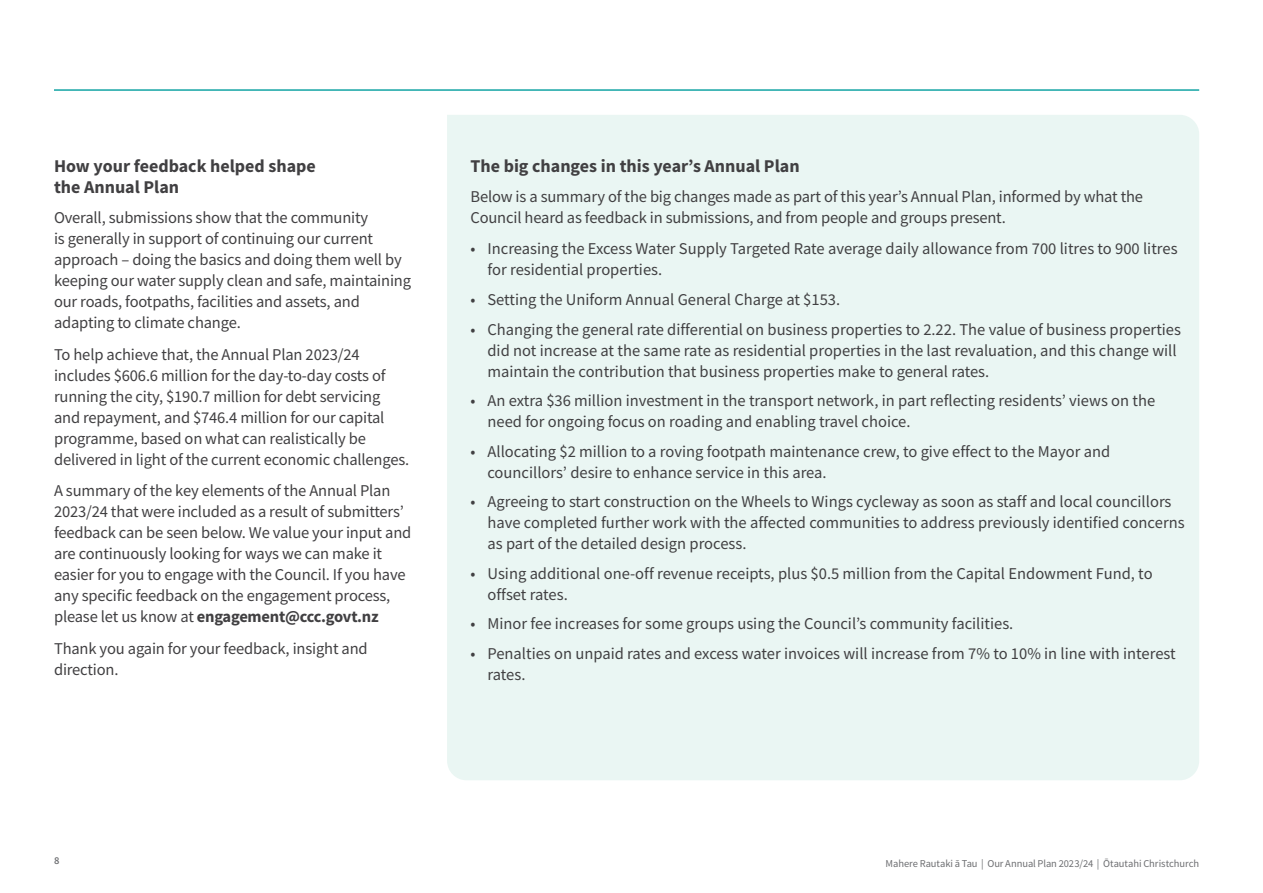
<style>
.page{position:relative;width:1263px;height:893px;background:#fff}
.page>*{position:absolute;margin:0;border:0;box-sizing:border-box;transform-origin:0 0}
.t1{font:700 18px/21px "Source Sans Pro";color:#414042}
.t2{font:16.5px/21px "Source Sans Pro";letter-spacing:-.01em;color:#414042}
.t3{font:10.5px "Source Sans Pro";letter-spacing:-.005em;color:#6d6e71}
.t4{font:600 10.5px "Source Sans Pro";color:#6d6e71}
.s1{font-weight:700}
</style>
<div class="page">
<div style="left:447px;top:115px;width:752px;height:665px;background:#eaf6f3"></div>
<hr style="left:54px;top:89px;width:1145px;height:2px;background:#13a4a4">
<p class="t1" style="left:54px;top:156px;width:263px">How your feedback helped shape the Annual Plan</p>
<p class="t2" style="left:54px;top:207px;width:359px">Overall, submissions show that the community<br>is generally in support of continuing our current approach – doing the basics and doing them well by keeping our water supply clean and safe, maintaining our roads, footpaths, facilities and assets, and adapting to climate change.</p>
<p class="t2" style="left:54px;top:344px;width:357px">To help achieve that, the Annual Plan 2023/24 includes $606.6 million for the day-to-day costs of running the city, $190.7 million for debt servicing and repayment, and $746.4 million for our capital programme, based on what can realistically be delivered in light of the current economic challenges.</p>
<p class="t2" style="left:54px;top:480px;width:359px">A summary of the key elements of the Annual Plan 2023/24 that were included as a result of submitters’ feedback can be seen below. We value your input and are continuously looking for ways we can make it easier for you to engage with the Council. If you have any specific feedback on the engagement process, please let us know at <span class="s1">engagement@ccc.govt.nz</span></p>
<p class="t2" style="left:54px;top:638px;width:315px">Thank you again for your feedback, insight and direction.</p>
<p class="t1" style="left:470px;top:156px;width:331px">The big changes in this year’s Annual Plan</p>
<p class="t2" style="left:470px;top:186px;width:674px">Below is a summary of the big changes made as part of this year’s Annual Plan, informed by what the<br>Council heard as feedback in submissions, and from people and groups present.</p>
<p class="t2" style="left:487px;top:238px;width:692px;text-indent:-17px">• Increasing the Excess Water Supply Targeted Rate average daily allowance from 700 litres to 900 litres for residential properties.</p>
<p class="t2" style="left:470px;top:289px;width:371px">• Setting the Uniform Annual General Charge at $153.</p>
<p class="t2" style="left:487px;top:318px;width:695px;text-indent:-17px">• Changing the general rate differential on business properties to 2.22. The value of business properties did not increase at the same rate as residential properties in the last revaluation, and this change will maintain the contribution that business properties make to general rates.</p>
<p class="t2" style="left:487px;top:390px;width:669px;text-indent:-17px">• An extra $36 million investment in the transport network, in part reflecting residents’ views on the need for ongoing focus on roading and enabling travel choice.</p>
<p class="t2" style="left:487px;top:440px;width:624px;text-indent:-17px">• Allocating $2 million to a roving footpath maintenance crew, to give effect to the Mayor and councillors’ desire to enhance service in this area.</p>
<p class="t2" style="left:487px;top:491px;width:699px;text-indent:-17px">• Agreeing to start construction on the Wheels to Wings cycleway as soon as staff and local councillors have completed further work with the affected communities to address previously identified concerns as part of the detailed design process.</p>
<p class="t2" style="left:487px;top:562px;width:667px;text-indent:-17px">• Using additional one-off revenue receipts, plus $0.5 million from the Capital Endowment Fund, to offset rates.</p>
<p class="t2" style="left:470px;top:613px;width:544px">• Minor fee increases for some groups using the Council’s community facilities.</p>
<p class="t2" style="left:487px;top:642px;width:690px;text-indent:-17px">• Penalties on unpaid rates and excess water invoices will increase from 7% to 10% in line with interest rates.</p>
<p class="t4" style="left:54px;top:854px;width:7px">8</p>
<p class="t3" style="left:885px;top:857px;width:315px">Mahere Rautaki ā Tau | Our Annual Plan 2023/24 | Ōtautahi Christchurch</p>
</div>
